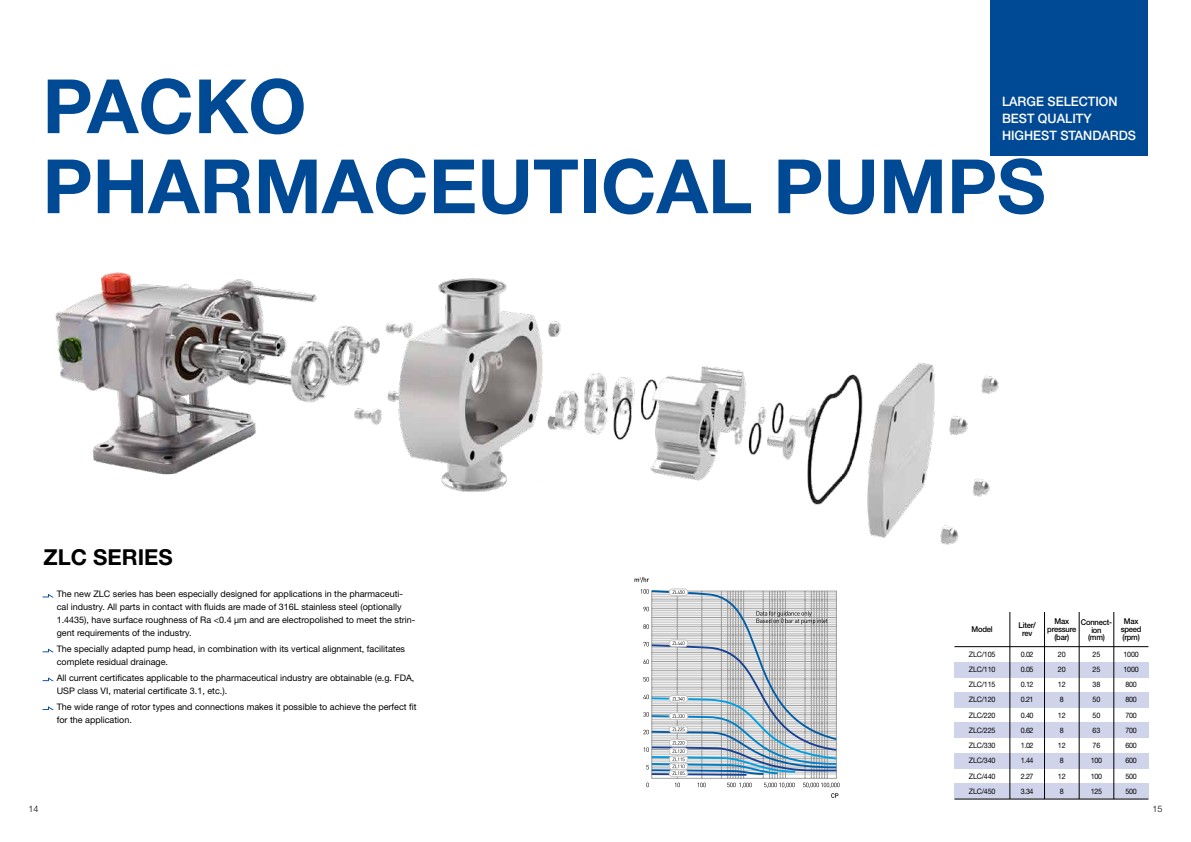
<style>
.page{position:relative;width:1191px;height:842px;background:#fff}
.page>*{position:absolute;margin:0;border:0;box-sizing:border-box;transform-origin:0 0}
.t1{font:700 75px "Helvetica Neue LT Std";color:#004994}
.t2{font:700 22px "Helvetica Neue LT Std";color:#000}
.t3{font:13px/17px "Helvetica Neue LT Std";color:#fff}
.t4{font:500 13px/17px "Helvetica Neue LT Std";color:#fff}
.t5{font:9px/13px "Helvetica Neue LT Std";color:#000}
.t6{font:300 9px "Helvetica Neue LT Std";color:#000}
.t7{font:500 8px/8px "Helvetica Neue LT Std";letter-spacing:-.025em;color:#000;text-align:center;scale:.95 1}
.t8{font:7.5px/15.2px "Helvetica Neue LT Std";letter-spacing:-.025em;color:#000;scale:.95 1}
</style>
<div class="page">
<img style="left:55px;top:272px;width:944px;height:273px">
<svg style="left:634px;top:577px;width:15px;height:5px"></svg>
<svg style="left:641px;top:589px;width:198px;height:209px"></svg>
<div style="left:954px;top:662px;width:56px;height:15px;background:#d0d4eb"></div>
<div style="left:954px;top:692px;width:56px;height:16px;background:#d0d4eb"></div>
<div style="left:954px;top:723px;width:56px;height:15px;background:#d0d4eb"></div>
<div style="left:954px;top:753px;width:56px;height:15px;background:#d0d4eb"></div>
<div style="left:954px;top:784px;width:56px;height:15px;background:#d0d4eb"></div>
<div style="left:1010px;top:662px;width:34px;height:15px;background:#d0d4eb"></div>
<div style="left:1010px;top:692px;width:34px;height:16px;background:#d0d4eb"></div>
<div style="left:1010px;top:723px;width:34px;height:15px;background:#d0d4eb"></div>
<div style="left:1010px;top:753px;width:34px;height:15px;background:#d0d4eb"></div>
<div style="left:1010px;top:784px;width:34px;height:15px;background:#d0d4eb"></div>
<div style="left:1044px;top:662px;width:35px;height:15px;background:#d0d4eb"></div>
<div style="left:1044px;top:692px;width:35px;height:16px;background:#d0d4eb"></div>
<div style="left:1044px;top:723px;width:35px;height:15px;background:#d0d4eb"></div>
<div style="left:1044px;top:753px;width:35px;height:15px;background:#d0d4eb"></div>
<div style="left:1044px;top:784px;width:35px;height:15px;background:#d0d4eb"></div>
<div style="left:1079px;top:662px;width:34px;height:15px;background:#d0d4eb"></div>
<div style="left:1079px;top:692px;width:34px;height:16px;background:#d0d4eb"></div>
<div style="left:1079px;top:723px;width:34px;height:15px;background:#d0d4eb"></div>
<div style="left:1079px;top:753px;width:34px;height:15px;background:#d0d4eb"></div>
<div style="left:1079px;top:784px;width:34px;height:15px;background:#d0d4eb"></div>
<div style="left:1113px;top:662px;width:35px;height:15px;background:#d0d4eb"></div>
<div style="left:1113px;top:692px;width:35px;height:16px;background:#d0d4eb"></div>
<div style="left:1113px;top:723px;width:35px;height:15px;background:#d0d4eb"></div>
<div style="left:1113px;top:753px;width:35px;height:15px;background:#d0d4eb"></div>
<div style="left:1113px;top:784px;width:35px;height:15px;background:#d0d4eb"></div>
<hr style="left:954px;top:646px;width:194px;height:1px;background:#000">
<hr style="left:954px;top:799px;width:194px;height:1px;background:#000">
<hr style="left:1009px;top:612px;width:1px;height:187px;background:#000">
<hr style="left:1044px;top:612px;width:1px;height:187px;background:#000">
<hr style="left:1079px;top:612px;width:1px;height:187px;background:#000">
<hr style="left:1113px;top:612px;width:1px;height:187px;background:#000">
<svg style="left:43px;top:594px;width:10px;height:3px"></svg>
<svg style="left:43px;top:648px;width:11px;height:4px"></svg>
<svg style="left:43px;top:677px;width:11px;height:4px"></svg>
<svg style="left:43px;top:706px;width:11px;height:4px"></svg>
<div style="left:992px;top:0;width:156px;height:156px;background:#004994"></div>
<h1 class="t1" style="left:43px;top:60px;width:265px">PACKO</h1>
<h3 class="t3" style="left:999px;top:93px;width:122px">GROSSE AUSWAHL<br>BESTE QUALITÄT</h3>
<h3 class="t4" style="left:1002px;top:93px;width:136px">LARGE SELECTION<br>BEST QUALITY<br>HIGHEST STANDARDS</h3>
<h3 class="t3" style="left:999px;top:127px;width:144px">HÖCHSTE STANDARDS</h3>
<h1 class="t1" style="left:43px;top:140px;width:1004px">PHARMACEUTICAL PUMPS</h1>
<h2 class="t2" style="left:44px;top:544px;width:131px">ZLC SERIES</h2>
<p class="t5" style="left:57px;top:588px;width:360px">The new ZLC series has been especially designed for applications in the pharmaceuti&shy;cal industry. All parts in contact with fluids are made of 316L stainless steel (optionally 1.4435), have surface roughness of Ra &lt;0.4 µm and are electropolished to meet the strin&shy;gent requirements of the industry.</p>
<p class="t5" style="left:57px;top:642px;width:350px">The specially adapted pump head, in combination with its vertical alignment, facilitates complete residual drainage.</p>
<p class="t5" style="left:57px;top:671px;width:359px">All current certificates applicable to the pharmaceutical industry are obtainable (e.g. FDA,<br>USP class VI, material certificate 3.1, etc.).</p>
<p class="t5" style="left:57px;top:700px;width:361px">The wide range of rotor types and connections makes it possible to achieve the perfect fit for the application.</p>
<p class="t7" style="left:971px;top:625px;width:24px">Model</p>
<p class="t8" style="left:968px;top:646px;width:30px;text-align:justify">ZLC/105<br>ZLC/110<br>ZLC/115<br>ZLC/120<br>ZLC/220<br>ZLC/225<br>ZLC/330<br>ZLC/340<br>ZLC/440<br>ZLC/450</p>
<p class="t7" style="left:1047px;top:617px;width:32px">Max pressure (bar)</p>
<p class="t7" style="left:1120px;top:617px;width:24px">Max speed (rpm)</p>
<p class="t7" style="left:1080px;top:619px;width:34px;line-height:7.3px">Connect&shy;ion<br>(mm)</p>
<p class="t7" style="left:1018px;top:621px;width:20px">Liter/ rev</p>
<p class="t8" style="left:1020px;top:646px;width:15px;text-align:justify">0.02<br>0.05<br>0.12<br>0.21<br>0.40<br>0.62<br>1.02<br>1.44<br>2.27<br>3.34</p>
<p class="t8" style="left:1058px;top:646px;width:10px">20<br>20<br>12<br>8<br>12<br>8<br>12<br>8<br>12<br>8</p>
<p class="t8" style="left:1090px;top:646px;width:14px">25<br>25<br>38<br>50<br>50<br>63<br>76<br>100<br>100<br>125</p>
<p class="t8" style="left:1123px;top:646px;width:18px">1000<br>1000<br>800<br>800<br>700<br>700<br>600<br>600<br>500<br>500</p>
<p class="t6" style="left:28px;top:804px;width:12px">14</p>
<p class="t6" style="left:1152px;top:804px;width:12px">15</p>
</div>
